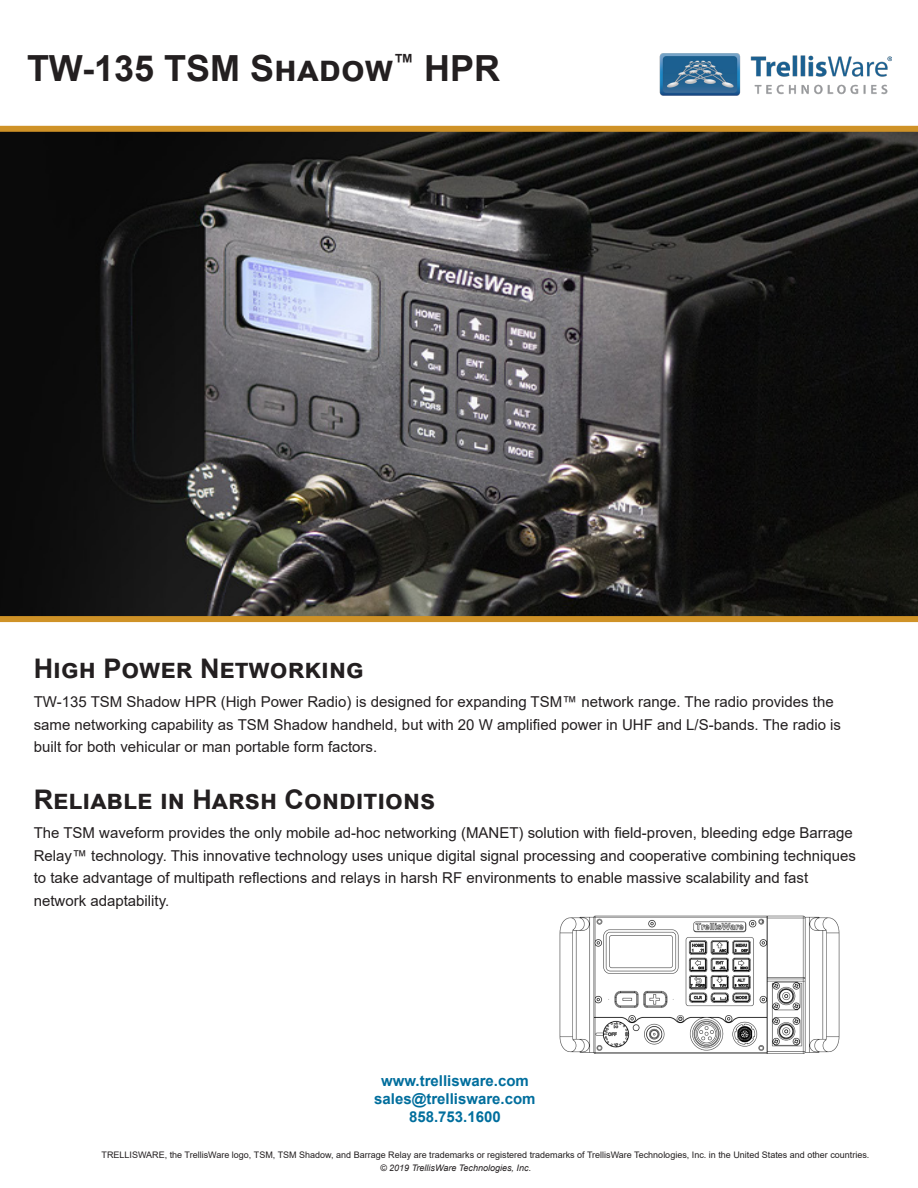
<style>
.page{position:relative;width:918px;height:1188px;background:#fff}
.page>*{position:absolute;margin:0;border:0;box-sizing:border-box;transform-origin:0 0}
.Body_front{font:700 36px "Arial";color:#231f20}
.t1{font:700 27px "Arial";color:#231f20}
.t2{font:15px/22.5px "Arial";color:#231f20}
.t3{font:700 15px/18px "Arial";color:#006e9d;text-align:center}
.t4{font:9px "Arial";color:#231f20}
.t5{font:italic 9px "Arial";color:#231f20}
</style>
<div class="page">
<img style="left:660px;top:53px;width:231px;height:43px">
<svg style="left:0;top:125px;width:918px;height:498px;background:#383533"></svg>
<img style="left:559px;top:915px;width:281px;height:139px">
<p class="Body_front" style="left:27px;top:43px;width:475px">TW-135 TSM Shadow<sup>™</sup> HPR</p>
<p class="t1" style="left:34px;top:649px;width:332px">High Power Networking</p>
<p class="t2" style="left:34px;top:690px;width:809px">TW-135 TSM Shadow HPR (High Power Radio) is designed for expanding TSM™ network range. The radio provides the same networking capability as TSM Shadow handheld, but with 20 W amplified power in UHF and L/S-bands. The radio is built for both vehicular or man portable form factors.</p>
<p class="t1" style="left:34px;top:780px;width:403px">Reliable in Harsh Conditions</p>
<p class="t2" style="left:34px;top:822px;width:824px">The TSM waveform provides the only mobile ad-hoc networking (MANET) solution with field-proven, bleeding edge Barrage Relay™ technology. This innovative technology uses unique digital signal processing and cooperative combining techniques to take advantage of multipath reflections and relays in harsh RF environments to enable massive scalability and fast network adaptability.</p>
<p class="t3" style="left:374px;top:1072px;width:163px">www.trellisware.com sales@trellisware.com</p>
<p class="t3" style="left:409px;top:1108px;width:93px">858.753.1600</p>
<p class="t4" style="left:102px;top:1148px;width:769px">TRELLISWARE, the TrellisWare logo, TSM, TSM Shadow, and Barrage Relay are trademarks or registered trademarks of TrellisWare Technologies, Inc. in the United States and other countries.</p>
<p class="t5" style="left:380px;top:1162px;width:153px">© 2019 TrellisWare Technologies, Inc.</p>
</div>
